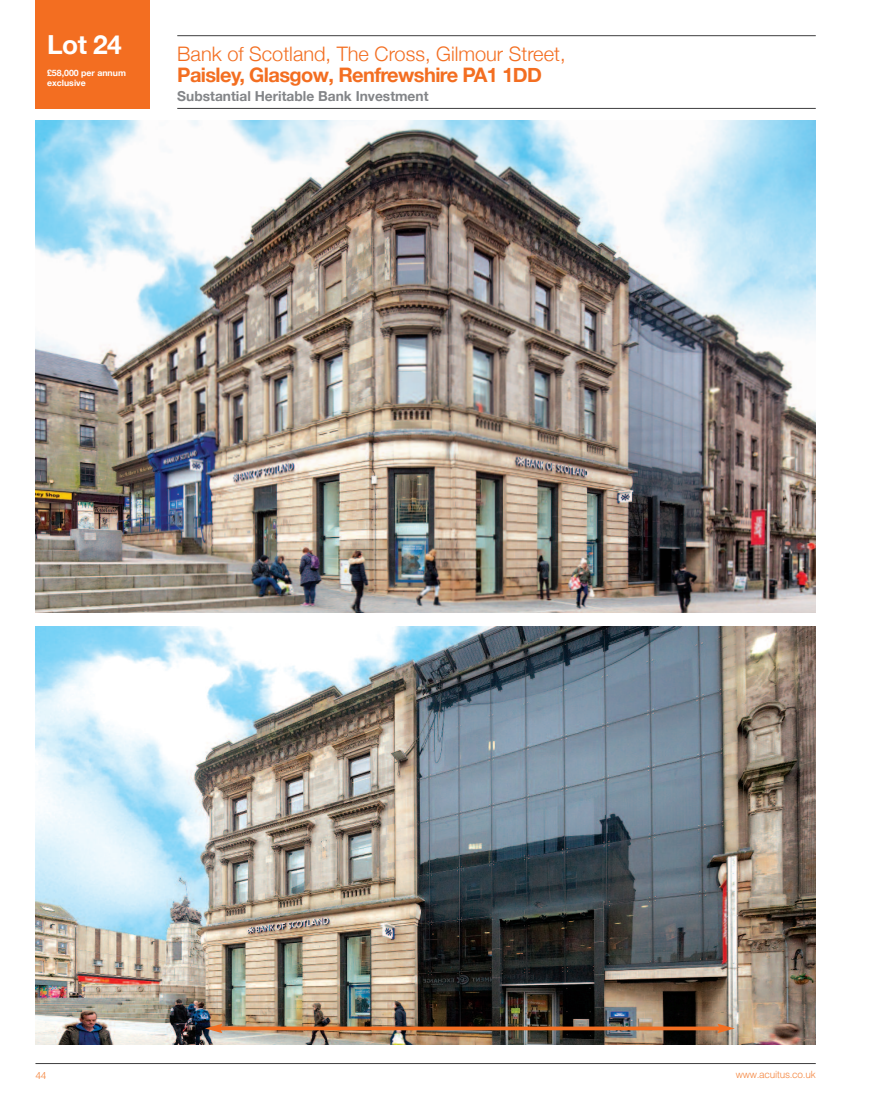
<style>
.page{position:relative;width:869px;height:1099px;background:#fff}
.page>*{position:absolute;margin:0;border:0;box-sizing:border-box;transform-origin:0 0}
.t1{font:700 26.25px "Helvetica Neue";color:#fff}
.t2{font:300 20px "Helvetica Neue";color:#f36e21}
.t3{font:700 20px "Helvetica Neue";letter-spacing:-.03em;color:#f36e21}
.t4{font:700 13.75px "Helvetica Neue";color:#838588}
.t5{font:300 10px "Helvetica";letter-spacing:-.025em;color:#f4833b}
.t6{font:700 8.75px/10px "Helvetica Neue";color:#fff}
</style>
<div class="page">
<div style="left:35px;top:0;width:114px;height:108px;background:#f36e21"></div>
<img style="left:35px;top:120px;width:780px;height:492px">
<img style="left:35px;top:626px;width:780px;height:418px">
<hr style="left:177px;top:35px;width:638px;height:1px;background:#3e3e3f">
<hr style="left:177px;top:108px;width:638px;height:1px;background:#3e3e3f">
<hr style="left:35px;top:1063px;width:780px;height:1px;background:#3e3e3f">
<svg style="left:222px;top:1026px;width:495px;height:4px;fill:#f36e21"></svg>
<svg style="left:205px;top:1023px;width:17px;height:10px"></svg>
<svg style="left:717px;top:1023px;width:17px;height:10px"></svg>
<h1 class="t1" style="left:47px;top:29px;width:76px">Lot 24</h1>
<p class="t6" style="left:47px;top:67px;width:80px">£58,000 per annum exclusive</p>
<p class="t2" style="left:177px;top:41px;width:389px">Bank of Scotland, The Cross, Gilmour Street,</p>
<p class="t3" style="left:177px;top:63px;width:366px">Paisley, Glasgow, Renfrewshire PA1 1DD</p>
<p class="t4" style="left:177px;top:88px;width:253px">Substantial Heritable Bank Investment</p>
<p class="t5" style="left:35px;top:1066px;width:12px">44</p>
<p class="t5" style="left:735px;top:1065px;width:81px">www.acuitus.co.uk</p>
</div>
